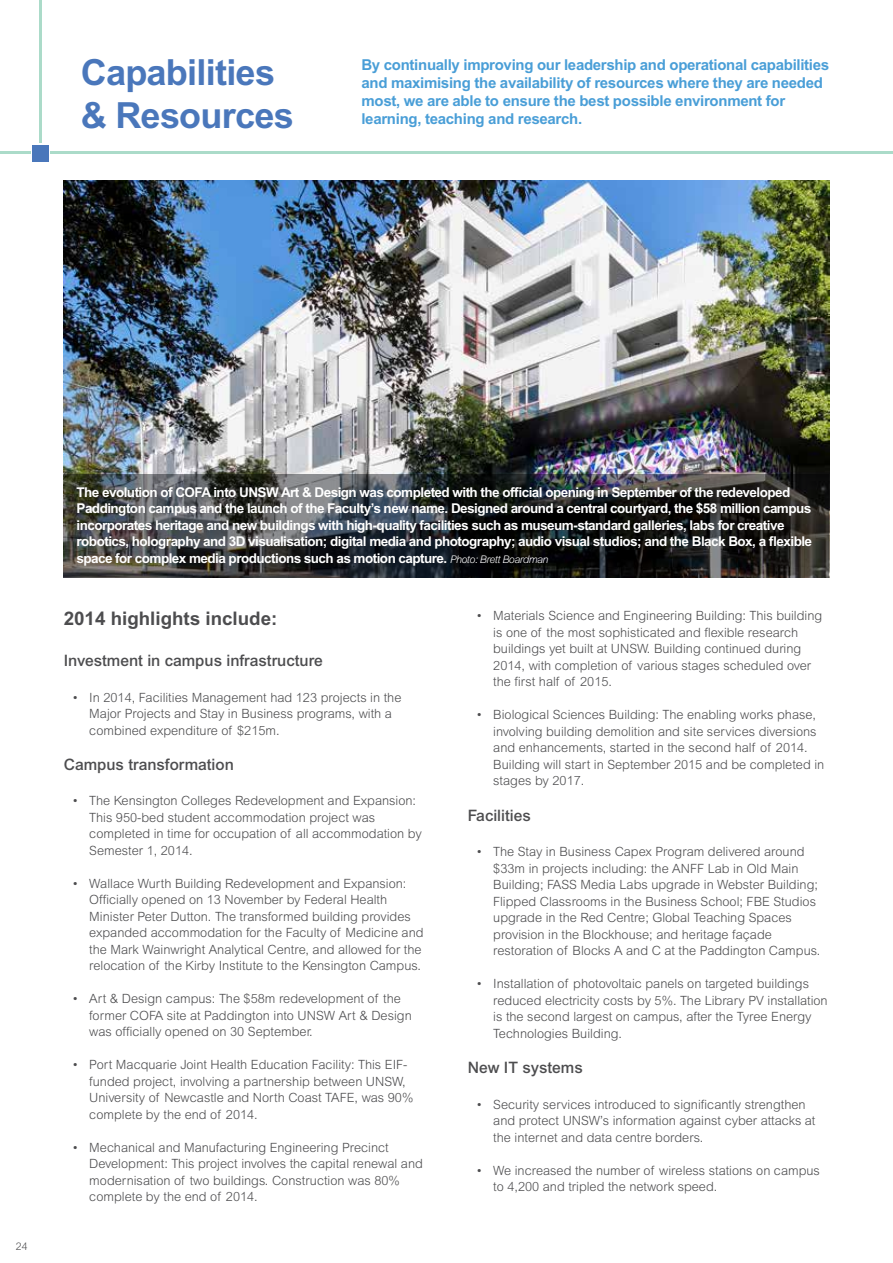
<style>
.page{position:relative;width:893px;height:1263px;background:#fff}
.page>*{position:absolute;margin:0;border:0;box-sizing:border-box;transform-origin:0 0}
.t1{font:700 36px/43.2px "Arial MT Std";letter-spacing:-.02em;color:#4a77bb}
.t2{font:700 18.75px "Arial MT Std";color:#4d4d4f}
.t3{font:500 15.75px "Arial MT Std";color:#4d4d4f}
.t4{font:700 15px/18px "Arial MT Std";letter-spacing:-.02em;color:#499ed7}
.t5{font:700 13.5px/16.5px "Arial MT Std";letter-spacing:-.04em;color:#fff}
.t6{font:300 12.75px/16.5px "Arial MT Std";color:#4d4d4f}
.t7{font:300 10.5px "Arial MT Std";color:#4d4d4f}
.s1{font-weight:300;font-style:italic;font-size:10.5px}
</style>
<div class="page">
<hr style="left:50px;top:152px;width:843px;height:2px;background:#abdbc9">
<div style="left:32px;top:145px;width:16px;height:16px;background:#4a77bb"></div>
<hr style="left:0;top:152px;width:31px;height:2px;background:#abdbc9">
<hr style="left:39px;top:0;width:3px;height:143px;background:#abdbc9">
<img style="left:64px;top:181px;width:765px;height:293px">
<svg style="left:64px;top:474px;width:765px;height:103px;background:#2e3032"></svg>
<h1 class="t1" style="left:81px;top:50px;width:214px">Capabilities &amp; Resources</h1>
<p class="t4" style="left:361px;top:55px;width:469px">By continually improving our leadership and operational capabilities and maximising the availability of resources where they are needed most, we are able to ensure the best possible environment for learning, teaching and research.</p>
<p class="t7" style="left:16px;top:1241px;width:13px">24</p>
<p class="t5" style="left:77px;top:483px;width:737px">The evolution of COFA into UNSW Art &amp; Design was completed with the official opening in September of the redeveloped Paddington campus and the launch of the Faculty’s new name. Designed around a central courtyard, the $58 million campus incorporates heritage and new buildings with high-quality facilities such as museum-standard galleries, labs for creative robotics, holography and 3D visualisation; digital media and photography; audio visual studios; and the Black Box, a flexible space for complex media productions such as motion capture. <span class="s1">Photo: Brett Boardman</span></p>
<h2 class="t2" style="left:64px;top:607px;width:215px">2014 highlights include:</h2>
<p class="t3" style="left:64px;top:651px;width:261px">Investment in campus infrastructure</p>
<p class="t6" style="left:89px;top:689px;width:314px;text-indent:-17px">• In 2014, Facilities Management had 123 projects in the<br>Major Projects and Stay in Business programs, with a combined expenditure of $215m.</p>
<p class="t3" style="left:64px;top:755px;width:172px">Campus transformation</p>
<p class="t6" style="left:89px;top:793px;width:334px;text-indent:-17px">• The Kensington Colleges Redevelopment and Expansion:<br>This 950-bed student accommodation project was completed in time for occupation of all accommodation by Semester 1, 2014.</p>
<p class="t6" style="left:89px;top:875px;width:336px;text-indent:-17px">• Wallace Wurth Building Redevelopment and Expansion:<br>Officially opened on 13 November by Federal Health Minister Peter Dutton. The transformed building provides expanded accommodation for the Faculty of Medicine and the Mark Wainwright Analytical Centre, and allowed for the relocation of the Kirby Institute to the Kensington Campus.</p>
<p class="t6" style="left:89px;top:991px;width:324px;text-indent:-17px">• Art &amp; Design campus: The $58m redevelopment of the former COFA site at Paddington into UNSW Art &amp; Design was officially opened on 30 September.</p>
<p class="t6" style="left:89px;top:1057px;width:326px;text-indent:-17px">• Port Macquarie Joint Health Education Facility: This EIF&shy;funded project, involving a partnership between UNSW, University of Newcastle and North Coast TAFE, was 90% complete by the end of 2014.</p>
<p class="t6" style="left:89px;top:1139px;width:335px;text-indent:-17px">• Mechanical and Manufacturing Engineering Precinct Development: This project involves the capital renewal and modernisation of two buildings. Construction was 80% complete by the end of 2014.</p>
<p class="t6" style="left:493px;top:608px;width:330px;text-indent:-17px">• Materials Science and Engineering Building: This building is one of the most sophisticated and flexible research buildings yet built at UNSW. Building continued during 2014, with completion of various stages scheduled over the first half of 2015.</p>
<p class="t6" style="left:493px;top:707px;width:332px;text-indent:-17px">• Biological Sciences Building: The enabling works phase, involving building demolition and site services diversions and enhancements, started in the second half of 2014.<br>Building will start in September 2015 and be completed in stages by 2017.</p>
<p class="t3" style="left:468px;top:806px;width:65px">Facilities</p>
<p class="t6" style="left:493px;top:843px;width:328px;text-indent:-17px">• The Stay in Business Capex Program delivered around $33m in projects including: the ANFF Lab in Old Main Building; FASS Media Labs upgrade in Webster Building; Flipped Classrooms in the Business School; FBE Studios upgrade in the Red Centre; Global Teaching Spaces provision in the Blockhouse; and heritage façade restoration of Blocks A and C at the Paddington Campus.</p>
<p class="t6" style="left:493px;top:975px;width:336px;text-indent:-17px">• Installation of photovoltaic panels on targeted buildings reduced electricity costs by 5%. The Library PV installation is the second largest on campus, after the Tyree Energy Technologies Building.</p>
<p class="t3" style="left:468px;top:1058px;width:116px">New IT systems</p>
<p class="t6" style="left:493px;top:1096px;width:324px;text-indent:-17px">• Security services introduced to significantly strengthen and protect UNSW’s information against cyber attacks at the internet and data centre borders.</p>
<p class="t6" style="left:493px;top:1162px;width:328px;text-indent:-17px">• We increased the number of wireless stations on campus to 4,200 and tripled the network speed.</p>
</div>
